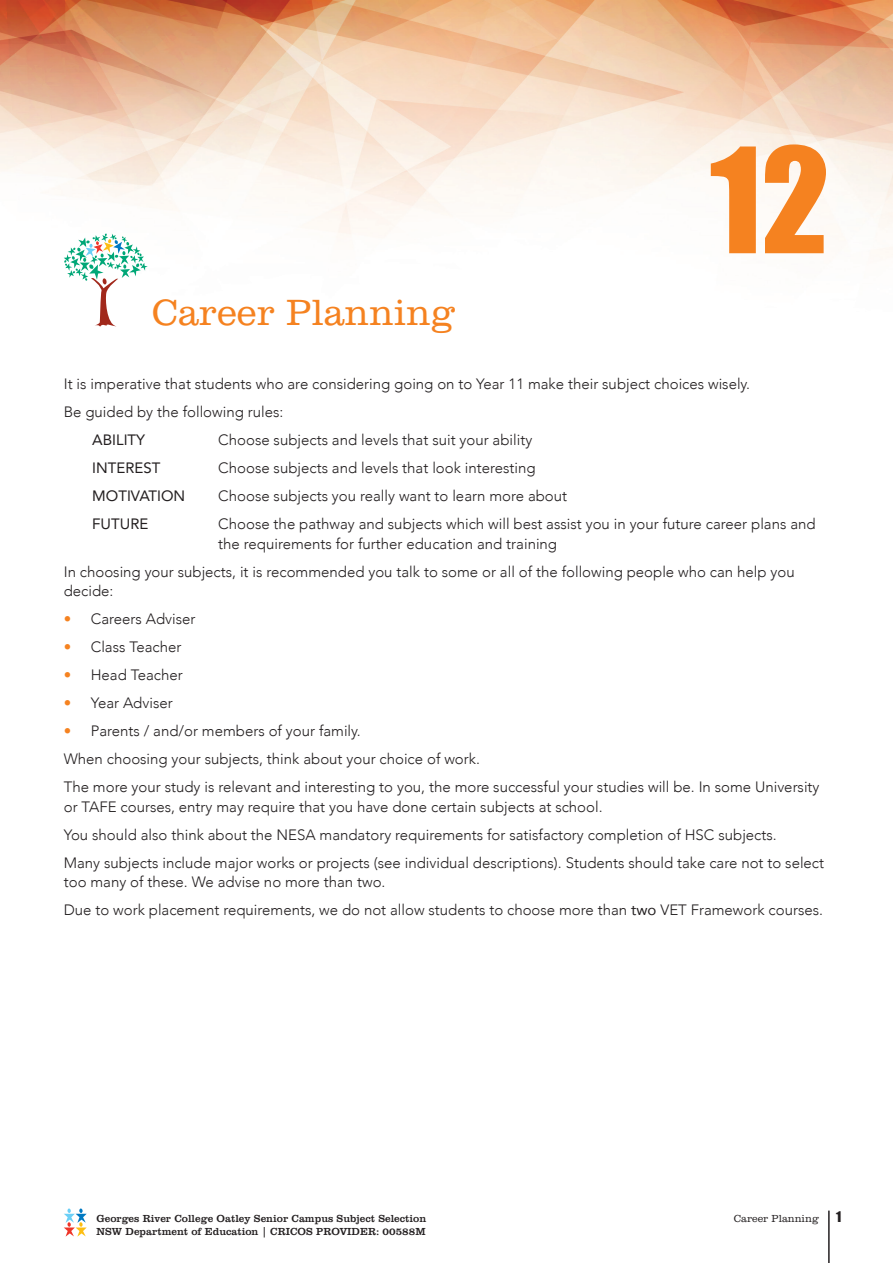
<style>
.page{position:relative;width:893px;height:1263px;background:#fff}
.page>*{position:absolute;margin:0;border:0;box-sizing:border-box;transform-origin:0 0}
.t1{font:135px "Impact";color:#f58220}
.t2{font:300 37.5px "Clarendon BT";color:#f58220}
.t3{font:300 15px/28px "Avenir";color:#231f20}
.t4{font:15px "Avenir";color:#231f20}
.t5{font:13.5px "Impact";color:#231f20}
.t6{font:10.5px/12.6px "Clarendon BT";color:#231f20}
.t7{font:300 10.5px "Clarendon BT";color:#231f20}
.s1{color:#f58220}
.s2{font-weight:400}
</style>
<div class="page">
<img style="left:0;top:0;width:893px;height:255px">
<svg style="left:64px;top:1208px;width:23px;height:28px"></svg>
<hr style="left:828px;top:1210px;width:2px;height:53px;background:#231f20">
<svg style="left:64px;top:233px;width:84px;height:94px"></svg>
<h2 class="t2" style="left:152px;top:290px;width:305px">Career Planning</h2>
<h1 class="t1" style="left:710px;top:96px;width:121px">12</h1>
<p class="t3" style="left:64px;top:370px;width:688px">It is imperative that students who are considering going on to Year 11 make their subject choices wisely.<br>Be guided by the following rules:</p>
<p class="t4" style="left:92px;top:428px;width:54px">ABILITY</p>
<p class="t3" style="left:218px;top:426px;width:316px">Choose subjects and levels that suit your ability</p>
<p class="t4" style="left:92px;top:456px;width:70px">INTEREST</p>
<p class="t3" style="left:218px;top:454px;width:319px">Choose subjects and levels that look interesting</p>
<p class="t4" style="left:92px;top:484px;width:94px">MOTIVATION</p>
<p class="t3" style="left:218px;top:482px;width:350px">Choose subjects you really want to learn more about</p>
<p class="t4" style="left:92px;top:512px;width:58px">FUTURE</p>
<p class="t3" style="left:218px;top:514px;width:599px;line-height:19.5px">Choose the pathway and subjects which will best assist you in your future career plans and the requirements for further education and training</p>
<p class="t3" style="left:64px;top:562px;width:732px;line-height:19.5px">In choosing your subjects, it is recommended you talk to some or all of the following people who can help you decide:</p>
<p class="t3" style="left:64px;top:605px;width:133px"><span class="s1">•</span> Careers Adviser</p>
<p class="t3" style="left:64px;top:633px;width:119px"><span class="s1">•</span> Class Teacher</p>
<p class="t3" style="left:64px;top:661px;width:120px"><span class="s1">•</span> Head Teacher</p>
<p class="t3" style="left:64px;top:689px;width:110px"><span class="s1">•</span> Year Adviser</p>
<p class="t3" style="left:64px;top:717px;width:757px"><span class="s1">•</span> Parents / and/or members of your family.<br>When choosing your subjects, think about your choice of work.<br>The more your study is relevant and interesting to you, the more successful your studies will be. In some University</p>
<p class="t3" style="left:64px;top:793px;width:762px">or TAFE courses, entry may require that you have done certain subjects at school.<br>You should also think about the NESA mandatory requirements for satisfactory completion of HSC subjects.<br>Many subjects include major works or projects (see individual descriptions). Students should take care not to select</p>
<p class="t3" style="left:64px;top:868px;width:761px">too many of these. We advise no more than two.<br>Due to work placement requirements, we do not allow students to choose more than <span class="s2">two</span> VET Framework courses.</p>
<p class="t6" style="left:97px;top:1212px;width:331px">Georges River College Oatley Senior Campus Subject Selection<br>NSW Department of Education | CRICOS PROVIDER: 00588M</p>
<p class="t7" style="left:734px;top:1212px;width:86px">Career Planning</p>
<p class="t5" style="left:836px;top:1206px;width:7px">1</p>
</div>
